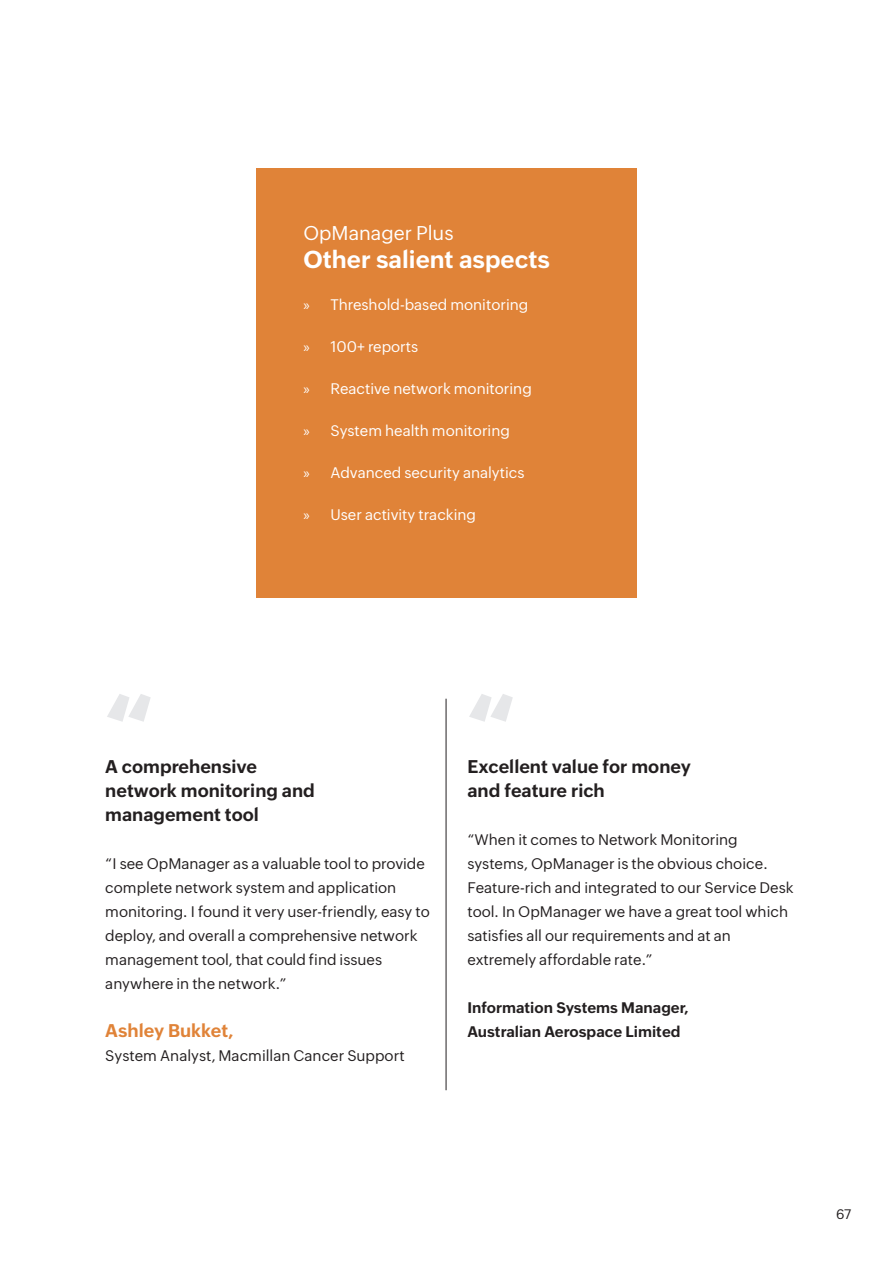
<style>
.page{position:relative;width:893px;height:1263px;background:#fff}
.page>*{position:absolute;margin:0;border:0;box-sizing:border-box;transform-origin:0 0}
.t1{font:900 90px "Zoho Puvi";color:#e6e7e9}
.t2{font:700 24px "Zoho Puvi";color:#fff}
.t3{font:19.5px "Zoho Puvi";color:#fff}
.t4{font:700 18px "Zoho Puvi";color:#231f20}
.t5{font:700 18px "Zoho Puvi";color:#e08338}
.t6{font:15px "Zoho Puvi";color:#231f20}
.t7{font:15px "Zoho Puvi";color:#fff}
.t8{font:700 15px "Zoho Puvi";color:#231f20}
.t9{font:13.5px "Zoho Puvi";color:#231f20}
.s1{font-family:"Myriad Pro"}
</style>
<div class="page">
<div style="left:256px;top:168px;width:381px;height:430px;background:#e08338"></div>
<hr style="left:446px;top:699px;width:1px;height:391px;background:#231f20">
<p class="t3" style="left:303px;top:218px;width:152px">OpManager Plus</p>
<p class="t2" style="left:303px;top:241px;width:248px">Other salient aspects</p>
<p class="t7" style="left:303px;top:293px;width:226px"><span class="s1">»</span> Threshold-based monitoring</p>
<p class="t7" style="left:303px;top:335px;width:116px"><span class="s1">»</span> 100+ reports</p>
<p class="t7" style="left:303px;top:377px;width:230px"><span class="s1">»</span> Reactive network monitoring</p>
<p class="t7" style="left:303px;top:419px;width:208px"><span class="s1">»</span> System health monitoring</p>
<p class="t7" style="left:303px;top:461px;width:223px"><span class="s1">»</span> Advanced security analytics</p>
<p class="t7" style="left:303px;top:503px;width:174px"><span class="s1">»</span> User activity tracking</p>
<p class="t1" style="left:105px;top:657px;width:47px">“</p>
<p class="t1" style="left:467px;top:657px;width:47px">“</p>
<p class="t4" style="left:105px;top:753px;width:153px">A comprehensive</p>
<p class="t4" style="left:105px;top:777px;width:211px">network monitoring and</p>
<p class="t4" style="left:105px;top:801px;width:155px">management tool</p>
<p class="t6" style="left:105px;top:852px;width:321px">“I see OpManager as a valuable tool to provide</p>
<p class="t6" style="left:105px;top:876px;width:292px">complete network system and application</p>
<p class="t6" style="left:105px;top:900px;width:326px">monitoring. I found it very user-friendly, easy to</p>
<p class="t6" style="left:105px;top:924px;width:314px">deploy, and overall a comprehensive network</p>
<p class="t6" style="left:105px;top:948px;width:278px">management tool, that could find issues</p>
<p class="t6" style="left:105px;top:972px;width:183px">anywhere in the network.”</p>
<p class="t5" style="left:105px;top:1017px;width:130px">Ashley Bukket,</p>
<p class="t6" style="left:105px;top:1044px;width:301px">System Analyst, Macmillan Cancer Support</p>
<p class="t4" style="left:467px;top:753px;width:225px">Excellent value for money</p>
<p class="t4" style="left:467px;top:777px;width:139px">and feature rich</p>
<p class="t6" style="left:467px;top:828px;width:272px">“When it comes to Network Monitoring</p>
<p class="t6" style="left:467px;top:852px;width:302px">systems, OpManager is the obvious choice.</p>
<p class="t6" style="left:467px;top:876px;width:328px">Feature-rich and integrated to our Service Desk</p>
<p class="t6" style="left:467px;top:900px;width:322px">tool. In OpManager we have a great tool which</p>
<p class="t6" style="left:467px;top:924px;width:265px">satisfies all our requirements and at an</p>
<p class="t6" style="left:467px;top:948px;width:187px">extremely affordable rate.”</p>
<p class="t8" style="left:467px;top:996px;width:223px">Information Systems Manager,</p>
<p class="t8" style="left:467px;top:1020px;width:215px">Australian Aerospace Limited</p>
<p class="t9" style="left:836px;top:1204px;width:17px">67</p>
</div>
